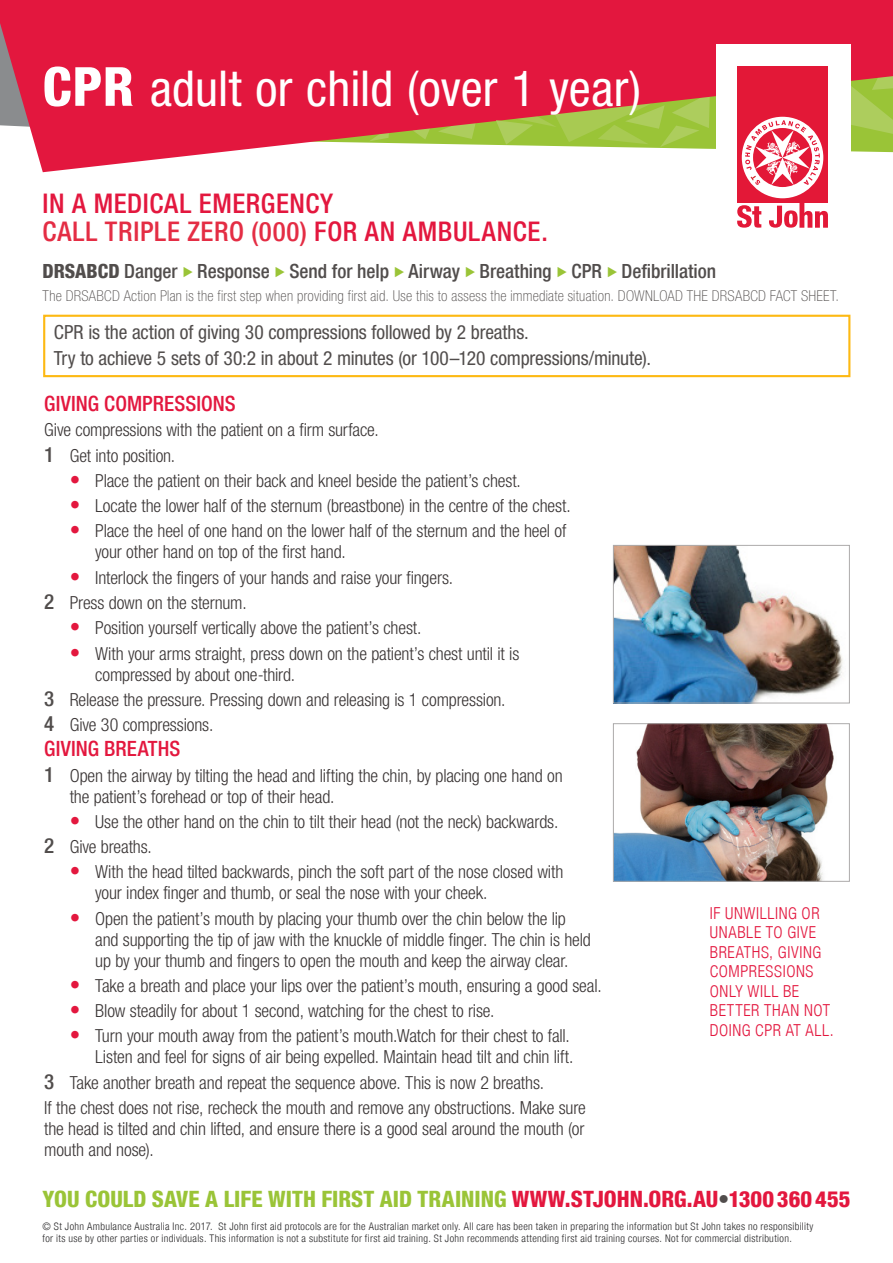
<style>
.page{position:relative;width:893px;height:1263px;background:#fff}
.page>*{position:absolute;margin:0;border:0;box-sizing:border-box;transform-origin:0 0}
.t1{font:condensed 49.5px "Helvetica Neue LT Std";color:#fff}
.t2{font:500 condensed 27px/28.5px "Helvetica Neue LT";letter-spacing:.025em;color:#e3173e}
.t3{font:800 condensed 22.5px "Helvetica Neue LT";color:#9ac437}
.t4{font:500 condensed 21px "Helvetica Neue LT";letter-spacing:.005em;color:#e3173e}
.t5{font:condensed 19.5px/25.5px "Helvetica Neue LT Std";letter-spacing:-.005em;color:#514d4c}
.t6{font:500 condensed 19.5px "Helvetica Neue LT";color:#514d4c}
.t7{font:300 condensed 18px/21px "Helvetica Neue LT Std";letter-spacing:-.01em;color:#3a3535}
.t8{font:300 condensed 16.5px/19.5px "Helvetica Neue LT";letter-spacing:.035em;color:#e3173e}
.t9{font:100 condensed 15px "Helvetica Neue LT Std";letter-spacing:.02em;color:#514d4c}
.t10{font:300 condensed 10.5px/12px "Helvetica Neue LT";letter-spacing:.035em;color:#292829}
.s1{font-family:"Helvetica Neue LT";font-weight:800;font-size:54px}
.s2{color:#e42d44}
.s3{font-weight:800}
.s4{font-family:"Helvetica Neue LT";font-weight:500;font-size:21px;color:#514d4c}
.s5{font-family:"Helvetica Neue LT";font-size:21px;color:#e3173e}
.s6{color:#e3173e}
.s7{font-family:"Helvetica Neue LT Std";font-weight:300;color:#514d4c}
</style>
<div class="page">
<svg style="left:0;top:0;width:893px;height:172px;fill:#e3173e"></svg>
<div style="left:716px;top:44px;width:134px;height:206px;background:#fff"></div>
<div style="left:737px;top:67px;width:91px;height:136px;background:#e31837"></div>
<div style="left:742px;top:117px;width:81px;height:81px;background:#fff;border-radius:50%"></div>
<svg style="left:745px;top:57px;width:148px;height:128px"></svg>
<svg style="left:737px;top:205px;width:24px;height:23px"></svg>
<svg style="left:769px;top:203px;width:59px;height:25px"></svg>
<svg style="left:369px;top:29px;width:341px;height:118px;background:#d24542"></svg>
<img style="left:615px;top:547px;width:228px;height:154px">
<div style="left:613px;top:545px;width:237px;height:158px;border:1px solid #adabab"></div>
<div style="left:43px;top:315px;width:807px;height:62px;border:2px solid #fdb913"></div>
<img style="left:615px;top:725px;width:219px;height:154px">
<div style="left:613px;top:723px;width:237px;height:158px;border:1px solid #adabab"></div>
<h1 class="t1" style="left:43px;top:60px;width:600px"><span class="s1">CPR</span> adult or child (over 1 year)</h1>
<h2 class="t2" style="left:43px;top:189px;width:507px">IN A MEDICAL EMERGENCY<br><span class="s2">CALL TRIPLE ZERO (000)</span> FOR AN AMBULANCE.</h2>
<p class="t6" style="left:43px;top:260px;width:675px"><span class="s3">DRSABCD</span> Danger Response Send for help Airway Breathing CPR Defibrillation</p>
<p class="t9" style="left:43px;top:287px;width:798px">The DRSABCD Action Plan is the first step when providing first aid. Use this to assess the immediate situation. DOWNLOAD THE DRSABCD FACT SHEET.</p>
<p class="t5" style="left:54px;top:319px;width:599px">CPR is the action of giving 30 compressions followed by 2 breaths.<br>Try to achieve 5 sets of 30:2 in about 2 minutes (or 100–120 compressions/minute).</p>
<p class="t4" style="left:44px;top:391px;width:193px">GIVING COMPRESSIONS</p>
<p class="t7" style="left:44px;top:417px;width:336px;line-height:25.2px">Give compressions with the patient on a firm surface.<br><span class="s4">1</span> Get into position.</p>
<p class="t7" style="left:70px;top:470px;width:453px"><span class="s5">•</span> Place the patient on their back and kneel beside the patient’s chest.</p>
<p class="t7" style="left:70px;top:495px;width:502px"><span class="s5">•</span> Locate the lower half of the sternum (breastbone) in the centre of the chest.</p>
<p class="t7" style="left:95px;top:520px;width:473px;text-indent:-26px"><span class="s5">•</span> Place the heel of one hand on the lower half of the sternum and the heel of your other hand on top of the first hand.</p>
<p class="t7" style="left:44px;top:565px;width:410px;line-height:25.2px;text-indent:26px"><span class="s5">•</span> Interlock the fingers of your hands and raise your fingers.<br><span class="s4">2</span> Press down on the sternum.</p>
<p class="t7" style="left:70px;top:617px;width:353px"><span class="s5">•</span> Position yourself vertically above the patient’s chest.</p>
<p class="t7" style="left:95px;top:642px;width:426px;text-indent:-26px"><span class="s5">•</span> With your arms straight, press down on the patient’s chest until it is compressed by about one-third.</p>
<p class="t7" style="left:44px;top:687px;width:463px;line-height:25.2px"><span class="s4">3</span> Release the pressure. Pressing down and releasing is 1 compression.<br><span class="s4">4</span> Give 30 compressions.</p>
<p class="t4" style="left:44px;top:736px;width:138px">GIVING BREATHS</p>
<p class="t7" style="left:70px;top:764px;width:494px;text-indent:-26px"><span class="s4">1</span> Open the airway by tilting the head and lifting the chin, by placing one hand on the patient’s forehead or top of their head.</p>
<p class="t7" style="left:44px;top:809px;width:516px;line-height:25.2px;text-indent:26px"><span class="s5">•</span> Use the other hand on the chin to tilt their head (not the neck) backwards.<br><span class="s4">2</span> Give breaths.</p>
<p class="t7" style="left:95px;top:861px;width:470px;text-indent:-26px"><span class="s5">•</span> With the head tilted backwards, pinch the soft part of the nose closed with your index finger and thumb, or seal the nose with your cheek.</p>
<p class="t7" style="left:95px;top:907px;width:497px;text-indent:-26px"><span class="s5">•</span> Open the patient’s mouth by placing your thumb over the chin below the lip and supporting the tip of jaw with the knuckle of middle finger. The chin is held up by your thumb and fingers to open the mouth and keep the airway clear.</p>
<p class="t7" style="left:70px;top:975px;width:533px"><span class="s5">•</span> Take a breath and place your lips over the patient’s mouth, ensuring a good seal.</p>
<p class="t7" style="left:70px;top:1000px;width:426px"><span class="s5">•</span> Blow steadily for about 1 second, watching for the chest to rise.</p>
<p class="t7" style="left:70px;top:1025px;width:505px;text-align:right"><span class="s5">•</span> Turn your mouth away from the patient’s mouth.Watch for their chest to fall.<br>Listen and feel for signs of air being expelled. Maintain head tilt and chin lift.</p>
<p class="t7" style="left:44px;top:1069px;width:543px;line-height:25.2px"><span class="s4">3</span> Take another breath and repeat the sequence above. This is now 2 breaths.<br>If the chest does not rise, recheck the mouth and remove any obstructions. Make sure</p>
<p class="t7" style="left:44px;top:1118px;width:542px">the head is tilted and chin lifted, and ensure there is a good seal around the mouth (or mouth and nose).</p>
<p class="t8" style="left:710px;top:903px;width:125px">IF UNWILLING OR<br>UNABLE TO GIVE<br>BREATHS, GIVING<br>COMPRESSIONS<br>ONLY WILL BE<br>BETTER THAN NOT<br>DOING CPR AT ALL.</p>
<p class="t3" style="left:43px;top:1185px;width:809px">YOU COULD SAVE A LIFE WITH FIRST AID TRAINING <span class="s6">WWW.STJOHN.ORG.AU</span><span class="s7">•</span><span class="s6">1300360455</span></p>
<p class="t10" style="left:43px;top:1220px;width:772px">© St John Ambulance Australia Inc. 2017. St John first aid protocols are for the Australian market only. All care has been taken in preparing the information but St John takes no responsibility for its use by other parties or individuals. This information is not a substitute for first aid training. St John recommends attending first aid training courses. Not for commercial distribution.</p>
</div>
